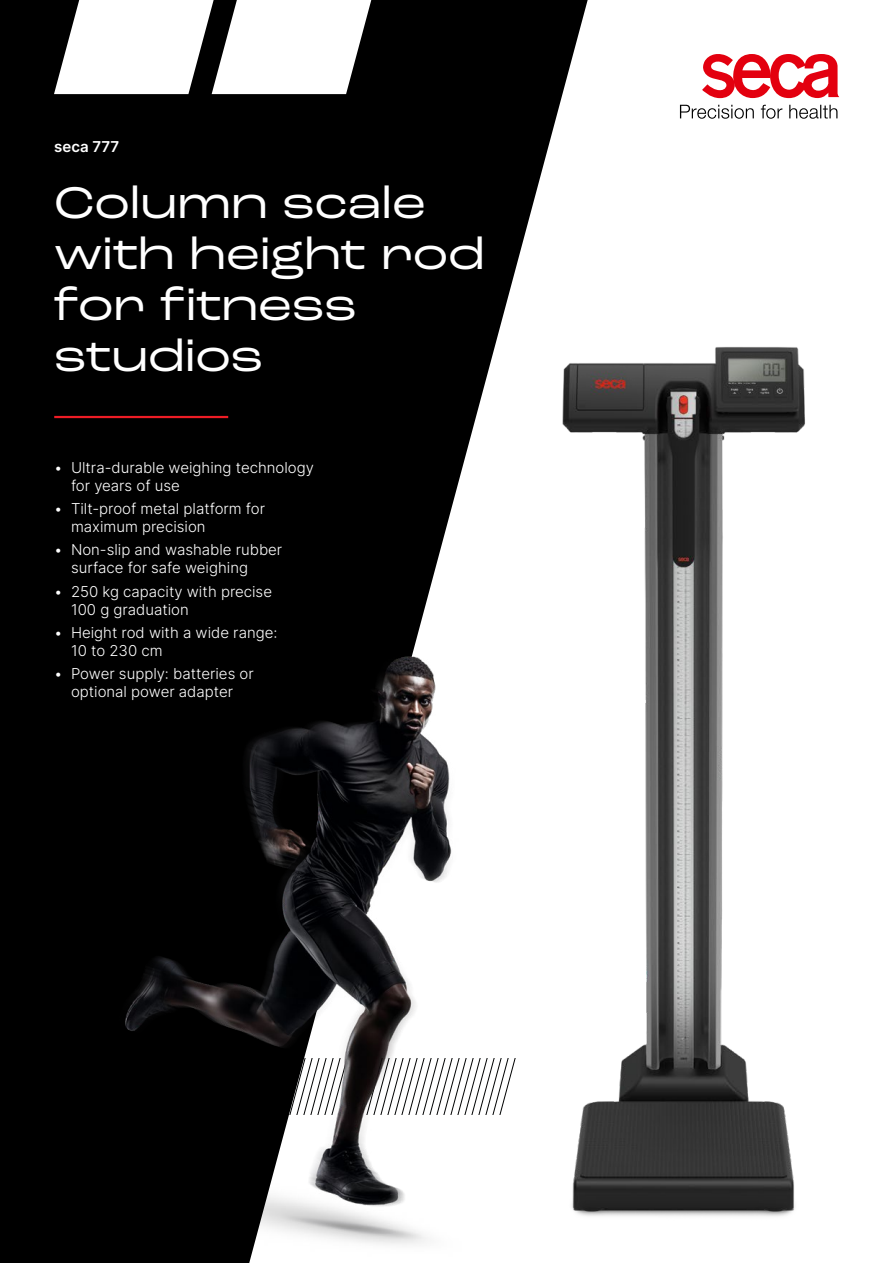
<style>
.page{position:relative;width:893px;height:1263px;background:#fff}
.page>*{position:absolute;margin:0;border:0;box-sizing:border-box;transform-origin:0 0}
.t1{font:expanded 46.5px/51px "Roc Grotesk";color:#fff}
.t2{font:300 15px/18px "Inter";color:#fff}
.t3{font:600 15px "Inter";color:#fff}
</style>
<div class="page">
<div style="left:0;top:0;width:588px;height:595px;background:#000"></div>
<svg style="left:54px;top:0;width:317px;height:94px"></svg>
<hr style="left:54px;top:416px;width:174px;height:2px;background:#ee1c25">
<img style="left:315px;top:211px;width:490px;height:1005px">
<svg style="left:680px;top:105px;width:157px;height:14px"></svg>
<svg style="left:702px;top:54px;width:137px;height:44px"></svg>
<img style="left:0;top:595px;width:593px;height:668px">
<p class="t3" style="left:54px;top:136px;width:67px">seca 777</p>
<h1 class="t1" style="left:54px;top:177px;width:432px">Column scale with height rod for fitness studios</h1>
<p class="t2" style="left:71px;top:459px;width:244px;text-indent:-17px">• Ultra-durable weighing technology for years of use</p>
<p class="t2" style="left:71px;top:500px;width:196px;text-indent:-17px">• Tilt-proof metal platform for maximum precision</p>
<p class="t2" style="left:71px;top:541px;width:213px;text-indent:-17px">• Non-slip and washable rubber surface for safe weighing</p>
<p class="t2" style="left:71px;top:582px;width:203px;text-indent:-17px">• 250 kg capacity with precise<br>100 g graduation</p>
<p class="t2" style="left:71px;top:623px;width:208px;text-indent:-17px">• Height rod with a wide range:<br>10 to 230 cm</p>
<p class="t2" style="left:54px;top:664px;width:201px;text-align:center">• Power supply: batteries or optional power adapter</p>
</div>
